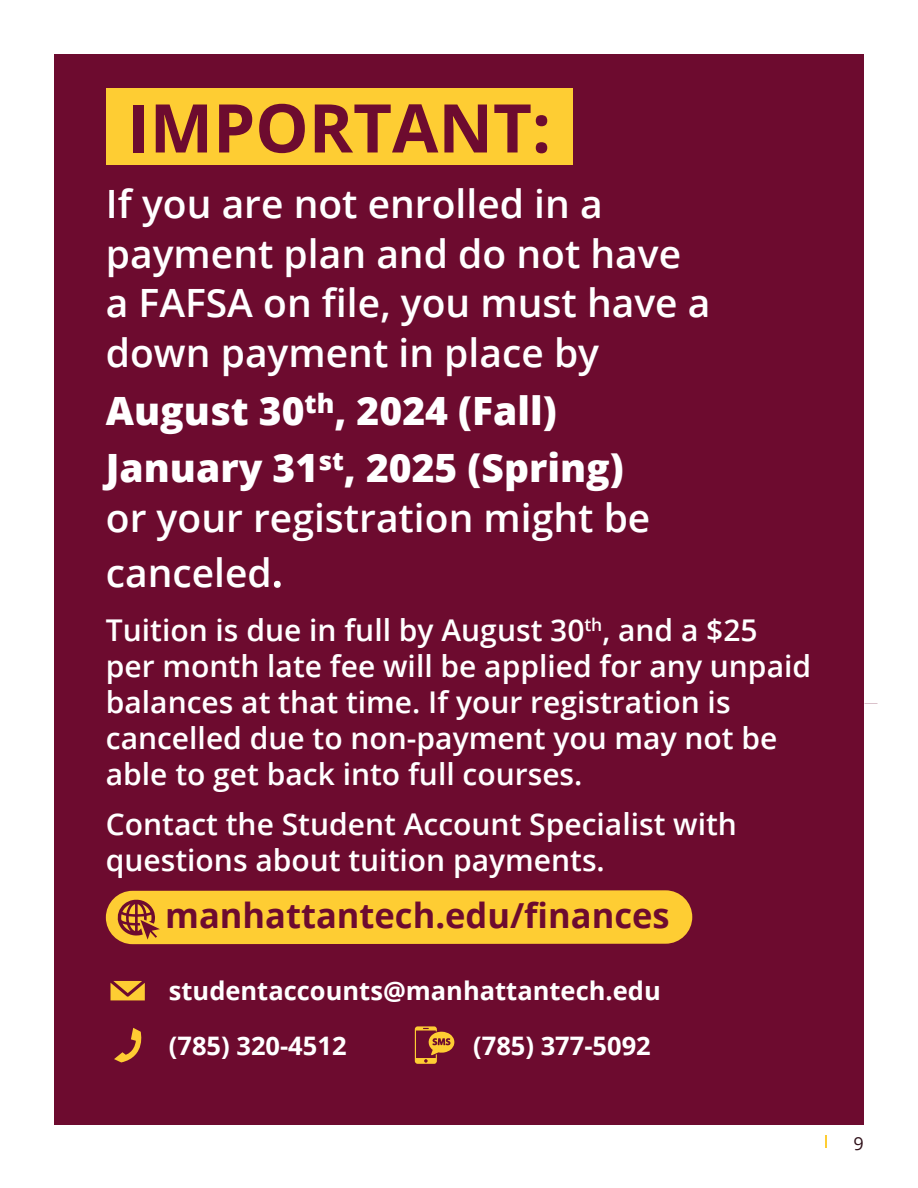
<style>
.page{position:relative;width:918px;height:1188px;background:#fff}
.page>*{position:absolute;margin:0;border:0;box-sizing:border-box;transform-origin:0 0}
.t1{font:700 67.2px "Open Sans";color:#6d0b2f}
.t2{font:600 39px/49.8px "Open Sans";color:#fff}
.t3{font:800 39px/57.6px "Open Sans";color:#fff}
.t4{font:700 34.5px "Open Sans";color:#6d0b2f}
.t5{font:600 30px/36px "Open Sans";color:#fff}
.t6{font:700 25.5px "Open Sans";color:#fff}
.t7{font:18px "Open Sans";color:#2f1019}
</style>
<div class="page">
<div style="left:54px;top:54px;width:810px;height:1070px;background:#6d0b2f"></div>
<svg style="left:825px;top:1135px;width:2px;height:13px"></svg>
<div style="left:106px;top:89px;width:467px;height:76px;background:#fecd33"></div>
<svg style="left:114px;top:1028px;width:28px;height:34px"></svg>
<svg style="left:111px;top:981px;width:34px;height:19px"></svg>
<svg style="left:415px;top:1026px;width:39px;height:38px"></svg>
<svg style="left:106px;top:890px;width:586px;height:54px;background:#f6c232"></svg>
<p class="t1" style="left:127px;top:81px;width:425px">IMPORTANT:</p>
<p class="t2" style="left:106px;top:178px;width:606px">If you are not enrolled in a payment plan and do not have a FAFSA on file, you must have a down payment in place by</p>
<p class="t3" style="left:106px;top:380px;width:520px">August 30<sup>th</sup>, 2024 (Fall)<br>January 31<sup>st</sup>, 2025 (Spring)</p>
<p class="t2" style="left:106px;top:490px;width:546px;line-height:54.4px">or your registration might be canceled.</p>
<p class="t5" style="left:106px;top:612px;width:707px">Tuition is due in full by August 30<sup>th</sup>, and a $25 per month late fee will be applied for any unpaid balances at that time. If your registration is cancelled due to non-payment you may not be able to get back into full courses.</p>
<p class="t5" style="left:106px;top:805px;width:633px">Contact the Student Account Specialist with questions about tuition payments.</p>
<p class="t4" style="left:165px;top:891px;width:506px">manhattantech.edu/finances</p>
<p class="t6" style="left:169px;top:973px;width:493px">studentaccounts@manhattantech.edu</p>
<p class="t6" style="left:169px;top:1028px;width:179px">(785) 320-4512</p>
<p class="t6" style="left:473px;top:1028px;width:179px">(785) 377-5092</p>
<p class="t7" style="left:853px;top:1131px;width:12px">9</p>
</div>
